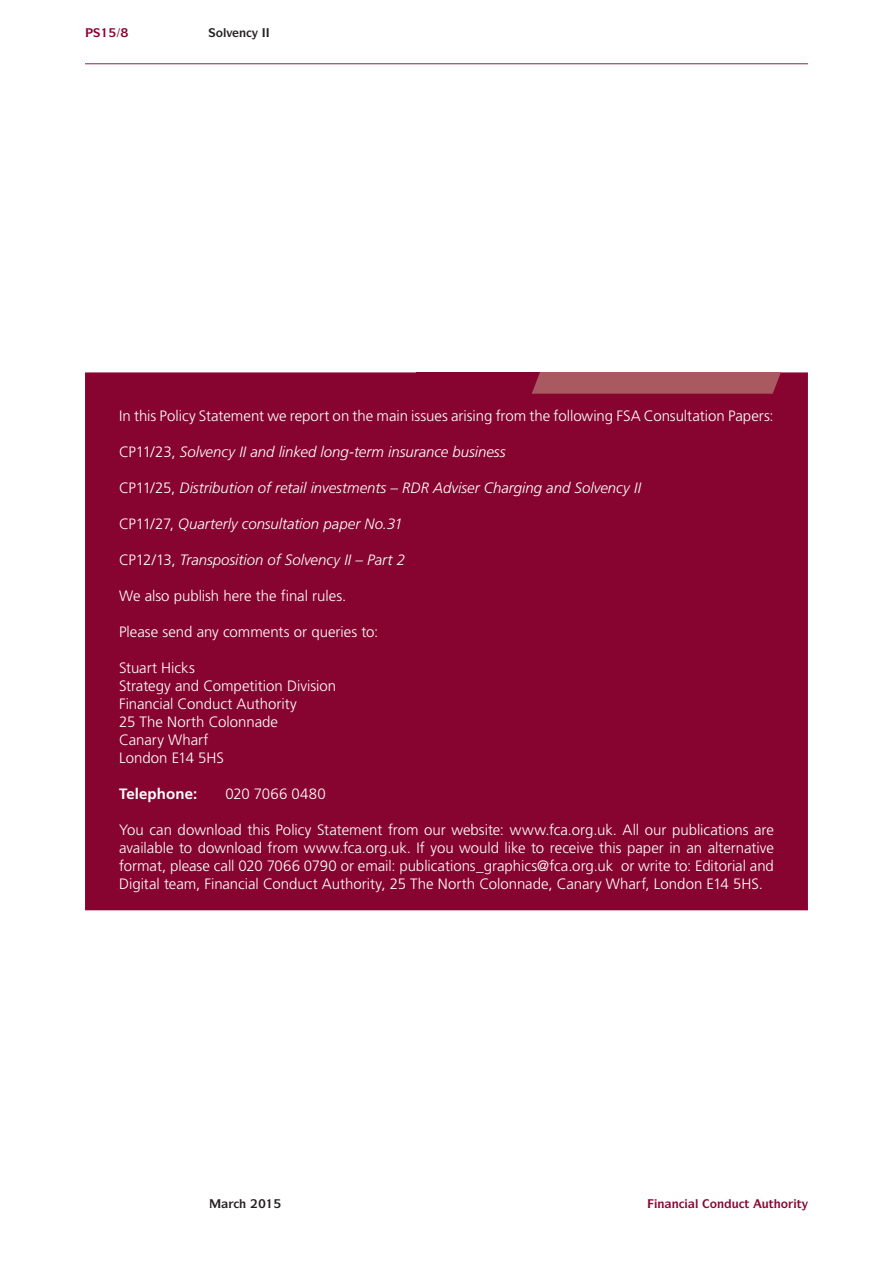
<style>
.page{position:relative;width:893px;height:1263px;background:#fff}
.page>*{position:absolute;margin:0;border:0;box-sizing:border-box;transform-origin:0 0}
.Numbered_Main_Text{font:300 15px/18px "Frutiger LT Std";color:#fff}
.Numbered_Main_Text-2{font:italic 300 15px "Frutiger LT Std";color:#fff}
.Numbered_Main_Text-3{font:700 15px "Frutiger LT Std";letter-spacing:.005em;color:#fff}
.t1{font:700 12px "ITC Symbol Std";color:#870430}
.t2{font:700 12px "ITC Symbol Std";color:#231f20}
.s1{font-style:normal}
</style>
<div class="page">
<hr style="left:85px;top:63px;width:723px;height:1px;background:#870430">
<div style="left:85px;top:372px;width:723px;height:538px;background:#870430"></div>
<div style="left:417px;top:372px;width:364px;height:22px;background:#870430"></div>
<svg style="left:532px;top:372px;width:249px;height:22px;background:#a8555d"></svg>
<p class="t2" style="left:216px;top:24px;width:32px">□●❖ ■</p>
<p class="Numbered_Main_Text" style="left:119px;top:407px;width:656px">In this Policy Statement we report on the main issues arising from the following FSA Consultation Papers:</p>
<p class="Numbered_Main_Text-2" style="left:119px;top:443px;width:388px"><span class="s1">CP11/23,</span> Solvency II and linked long-term insurance business</p>
<p class="Numbered_Main_Text-2" style="left:119px;top:479px;width:523px"><span class="s1">CP11/25,</span> Distribution of retail investments – RDR Adviser Charging and Solvency II</p>
<p class="Numbered_Main_Text-2" style="left:119px;top:515px;width:285px"><span class="s1">CP11/27,</span> Quarterly consultation paper No.31</p>
<p class="Numbered_Main_Text-2" style="left:119px;top:551px;width:287px"><span class="s1">CP12/13,</span> Transposition of Solvency II – Part 2</p>
<p class="Numbered_Main_Text" style="left:119px;top:587px;width:229px">We also publish here the final rules.</p>
<p class="Numbered_Main_Text" style="left:119px;top:623px;width:261px">Please send any comments or queries to:</p>
<p class="Numbered_Main_Text" style="left:119px;top:659px;width:219px">Stuart Hicks<br>Strategy and Competition Division<br>Financial Conduct Authority<br>25 The North Colonnade<br>Canary Wharf<br>London E14 5HS</p>
<p class="Numbered_Main_Text-3" style="left:119px;top:785px;width:80px">Telephone:</p>
<p class="Numbered_Main_Text" style="left:225px;top:785px;width:102px">020 7066 0480</p>
<p class="Numbered_Main_Text" style="left:119px;top:821px;width:656px;text-align:justify">You can download this Policy Statement from our website: www.fca.org.uk. All our publications are available to download from www.fca.org.uk. If you would like to receive this paper in an alternative format, please call 020 7066 0790 or email: publications_graphics@fca.org.uk or write to: Editorial and Digital team, Financial Conduct Authority, 25 The North Colonnade, Canary Wharf, London E14 5HS.</p>
<p class="t1" style="left:695px;top:1196px;width:108px">● □■◆▼ ◆▼□ ▼</p>
</div>
